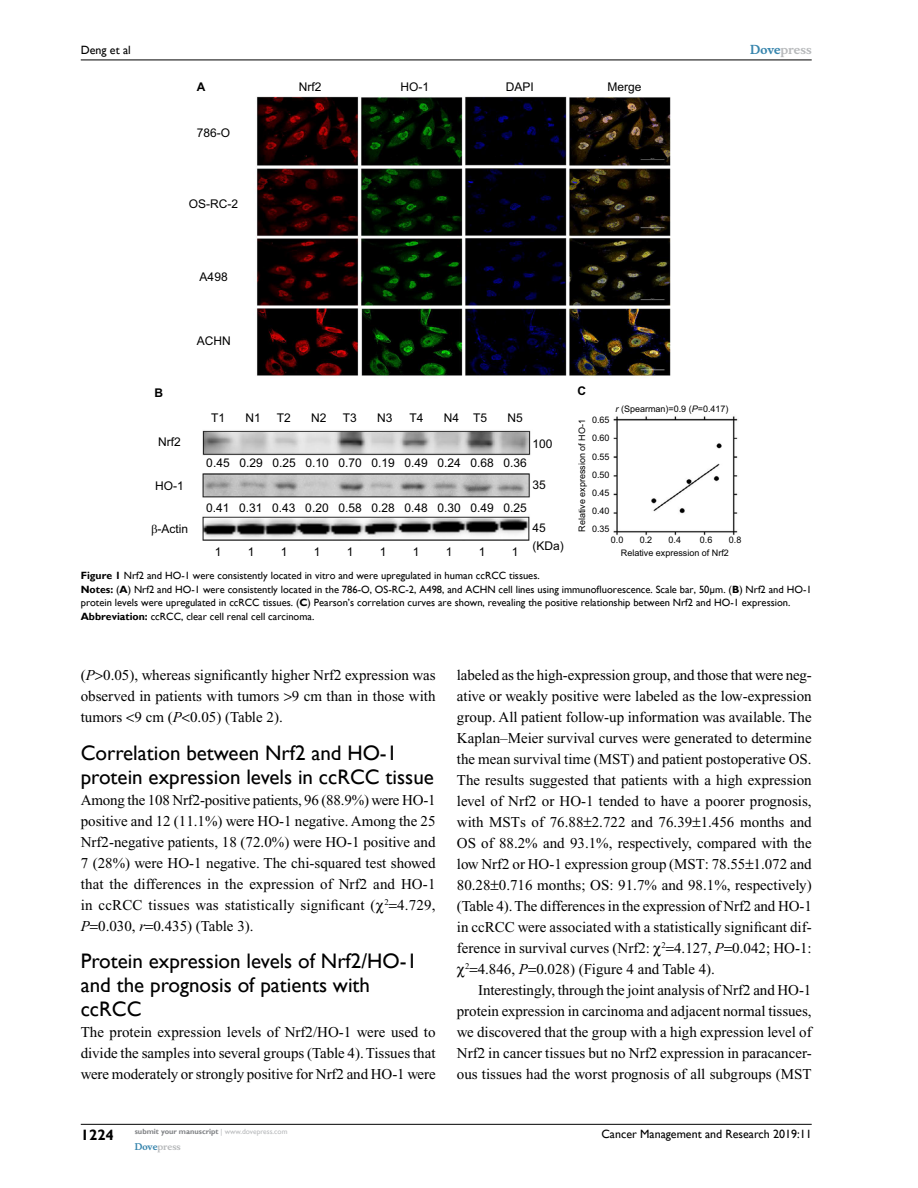
<style>
.page{position:relative;width:918px;height:1188px;background:#fff}
.page>*{position:absolute;margin:0;border:0;box-sizing:border-box;transform-origin:0 0}
.t1{font:21px/24px "Gill Sans";color:#000}
.t2{font:15px/21px "Times New Roman";color:#000;text-align:justify}
.t3{font:700 15px "Gill Sans";color:#000}
.t4{font:12px/18px "Arial";color:#000}
.t5{font:12px "Gill Sans";color:#000}
.t6{font:700 12px "Musee";color:#b8babc}
.t7{font:700 12px "Arial";color:#000}
.t8{font:10.5px/13.5px "Gill Sans";color:#000}
.t9{font:9px/18.1px "Arial";color:#000;text-align:justify}
.t10{font:700 9px "Musee";color:#b8babc}
.t11{font:700 7.5px "Gill Sans";color:#808285}
.s1{color:#3785ad}
.s2{font-style:italic}
.s3{font-weight:700}
.s4{font-weight:400;color:#b8babc}
</style>
<div class="page">
<hr style="left:81px;top:1124px;width:731px;height:1px;background:#000">
<hr style="left:81px;top:60px;width:731px;height:1px;background:#000">
<img style="left:203px;top:96px;width:535px;height:444px">
<p class="t5" style="left:81px;top:43px;width:52px">Deng et al</p>
<p class="t7" style="left:197px;top:78px;width:10px">A</p>
<p class="t4" style="left:197px;top:124px;width:35px">786-O</p>
<p class="t4" style="left:189px;top:194px;width:51px">OS-RC-2</p>
<p class="t4" style="left:299px;top:77px;width:24px">Nrf2</p>
<p class="t4" style="left:401px;top:77px;width:30px">HO-1</p>
<p class="t4" style="left:506px;top:77px;width:30px">DAPI</p>
<p class="t4" style="left:608px;top:77px;width:36px">Merge</p>
<p class="t6" style="left:750px;top:43px;width:63px"><span class="s1">Dove</span>press</p>
<p class="t4" style="left:200px;top:268px;width:30px">A498</p>
<p class="t4" style="left:197px;top:332px;width:35px">ACHN</p>
<p class="t7" style="left:155px;top:385px;width:10px">B</p>
<p class="t4" style="left:158px;top:433px;width:24px">Nrf2</p>
<p class="t4" style="left:155px;top:476px;width:30px">HO-1</p>
<p class="t4" style="left:158px;top:519px;width:32px">-Actin</p>
<p class="t4" style="left:211px;top:408px;width:16px">T1</p>
<p class="t4" style="left:206px;top:453px;width:322px">0.45 0.29 0.25 0.10 0.70 0.19 0.49 0.24 0.68 0.36</p>
<p class="t4" style="left:206px;top:499px;width:322px">0.41 0.31 0.43 0.20 0.58 0.28 0.48 0.30 0.49 0.25</p>
<p class="t4" style="left:215px;top:543px;width:8px">1</p>
<p class="t4" style="left:248px;top:543px;width:8px">1</p>
<p class="t4" style="left:281px;top:543px;width:8px">1</p>
<p class="t4" style="left:314px;top:543px;width:8px">1</p>
<p class="t4" style="left:347px;top:543px;width:8px">1</p>
<p class="t4" style="left:380px;top:543px;width:8px">1</p>
<p class="t4" style="left:413px;top:543px;width:8px">1</p>
<p class="t4" style="left:446px;top:543px;width:8px">1</p>
<p class="t4" style="left:479px;top:543px;width:8px">1</p>
<p class="t4" style="left:512px;top:543px;width:8px">1</p>
<p class="t4" style="left:245px;top:408px;width:17px">N1</p>
<p class="t4" style="left:277px;top:408px;width:16px">T2</p>
<p class="t4" style="left:311px;top:408px;width:17px">N2</p>
<p class="t4" style="left:343px;top:408px;width:16px">T3</p>
<p class="t4" style="left:377px;top:408px;width:17px">N3</p>
<p class="t4" style="left:409px;top:408px;width:16px">T4</p>
<p class="t4" style="left:444px;top:408px;width:45px">N4 T5</p>
<p class="t4" style="left:507px;top:408px;width:17px">N5</p>
<p class="t4" style="left:532px;top:435px;width:22px">100</p>
<p class="t4" style="left:532px;top:476px;width:15px">35</p>
<p class="t4" style="left:532px;top:519px;width:33px">45 (KDa)</p>
<p class="t7" style="left:577px;top:382px;width:10px">C</p>
<p class="t9" style="left:616px;top:400px;width:115px"><span class="s2">r</span> (Spearman)=0.9 (<span class="s2">P</span>=0.417)</p>
<p class="t9" style="left:592px;top:411px;width:19px">0.65<br>0.60<br>0.55<br>0.50<br>0.45<br>0.40<br>0.35</p>
<p class="t9" style="left:573px;top:532px;width:114px;rotate:-90deg">Relative expression of HO-1</p>
<p class="t9" style="left:611px;top:531px;width:14px">0.0</p>
<p class="t9" style="left:640px;top:531px;width:14px">0.2</p>
<p class="t9" style="left:669px;top:531px;width:14px">0.4</p>
<p class="t9" style="left:700px;top:531px;width:14px">0.6</p>
<p class="t9" style="left:729px;top:531px;width:14px">0.8</p>
<p class="t9" style="left:621px;top:544px;width:110px">Relative expression of Nrf2</p>
<p class="t8" style="left:81px;top:569px;width:732px"><span class="s3">Figure 1</span> Nrf2 and HO-1 were consistently located in vitro and were upregulated in human ccRCC tissues.<br><span class="s3">Notes:</span> (<span class="s3">A</span>) Nrf2 and HO-1 were consistently located in the 786-O, OS-RC-2, A498, and ACHN cell lines using immunofluorescence. Scale bar, 50µm. (<span class="s3">B</span>) Nrf2 and HO-1 protein levels were upregulated in ccRCC tissues. (<span class="s3">C</span>) Pearson’s correlation curves are shown, revealing the positive relationship between Nrf2 and HO-1 expression.<br><span class="s3">Abbreviation:</span> ccRCC, clear cell renal cell carcinoma.</p>
<p class="t2" style="left:81px;top:665px;width:356px">(<span class="s2">P</span> 0.05), whereas significantly higher Nrf2 expression was observed in patients with tumors 9 cm than in those with tumors 9 cm (<span class="s2">P</span> 0.05) (Table 2).</p>
<h1 class="t1" style="left:81px;top:741px;width:355px">Correlation between Nrf2 and HO-1 protein expression levels in ccRCC tissue</h1>
<p class="t2" style="left:81px;top:789px;width:356px">Among the 108 Nrf2-positive patients, 96 (88.9%) were HO-1 positive and 12 (11.1%) were HO-1 negative. Among the 25<br>Nrf2-negative patients, 18 (72.0%) were HO-1 positive and 7 (28%) were HO-1 negative. The chi-squared test showed that the differences in the expression of Nrf2 and HO-1 in ccRCC tissues was statistically significant ( <sup>2</sup> 4.729, <span class="s2">P</span> 0.030, <span class="s2">r</span> 0.435) (Table 3).</p>
<h1 class="t1" style="left:81px;top:950px;width:338px">Protein expression levels of Nrf2/HO-1 and the prognosis of patients with ccRCC</h1>
<p class="t2" style="left:81px;top:1022px;width:357px">The protein expression levels of Nrf2/HO-1 were used to divide the samples into several groups (Table 4). Tissues that were moderately or strongly positive for Nrf2 and HO-1 were</p>
<p class="t2" style="left:457px;top:665px;width:356px">labeled as the high-expression group, and those that were neg-</p>
<p class="t2" style="left:457px;top:686px;width:356px">ative or weakly positive were labeled as the low-expression</p>
<p class="t2" style="left:457px;top:707px;width:356px">group. All patient follow-up information was available. The</p>
<p class="t2" style="left:457px;top:728px;width:356px">Kaplan–Meier survival curves were generated to determine</p>
<p class="t2" style="left:457px;top:749px;width:356px">the mean survival time (MST) and patient postoperative OS.</p>
<p class="t2" style="left:457px;top:770px;width:356px">The results suggested that patients with a high expression</p>
<p class="t2" style="left:457px;top:791px;width:356px">level of Nrf2 or HO-1 tended to have a poorer prognosis,</p>
<p class="t2" style="left:457px;top:812px;width:356px">with MSTs of 76.88 2.722 and 76.39 1.456 months and</p>
<p class="t2" style="left:457px;top:833px;width:356px">OS of 88.2% and 93.1%, respectively, compared with the</p>
<p class="t2" style="left:457px;top:854px;width:356px">low Nrf2 or HO-1 expression group (MST: 78.55 1.072 and</p>
<p class="t2" style="left:457px;top:875px;width:356px">80.28 0.716 months; OS: 91.7% and 98.1%, respectively)</p>
<p class="t2" style="left:457px;top:896px;width:357px">(Table 4). The differences in the expression of Nrf2 and HO-1</p>
<p class="t2" style="left:457px;top:917px;width:356px">in ccRCC were associated with a statistically significant dif-</p>
<p class="t2" style="left:457px;top:938px;width:356px">ference in survival curves (Nrf2: <sup>2</sup> 4.127, <span class="s2">P</span> 0.042; HO-1:</p>
<p class="t2" style="left:465px;top:959px;width:251px"><sup>2</sup> 4.846, <span class="s2">P</span> 0.028) (Figure 4 and Table 4).</p>
<p class="t2" style="left:478px;top:980px;width:335px">Interestingly, through the joint analysis of Nrf2 and HO-1</p>
<p class="t2" style="left:457px;top:1001px;width:356px">protein expression in carcinoma and adjacent normal tissues,</p>
<p class="t2" style="left:457px;top:1022px;width:356px">we discovered that the group with a high expression level of</p>
<p class="t2" style="left:457px;top:1043px;width:356px">Nrf2 in cancer tissues but no Nrf2 expression in paracancer-</p>
<p class="t2" style="left:457px;top:1064px;width:356px">ous tissues had the worst prognosis of all subgroups (MST</p>
<p class="t3" style="left:81px;top:1126px;width:35px">1224</p>
<p class="t11" style="left:135px;top:1127px;width:154px">submit your manuscript <span class="s4">| www.dovepress.com</span></p>
<p class="t10" style="left:135px;top:1141px;width:48px"><span class="s1">Dove</span>press</p>
<p class="t5" style="left:601px;top:1127px;width:212px">Cancer Management and Research 2019:11</p>
</div>
